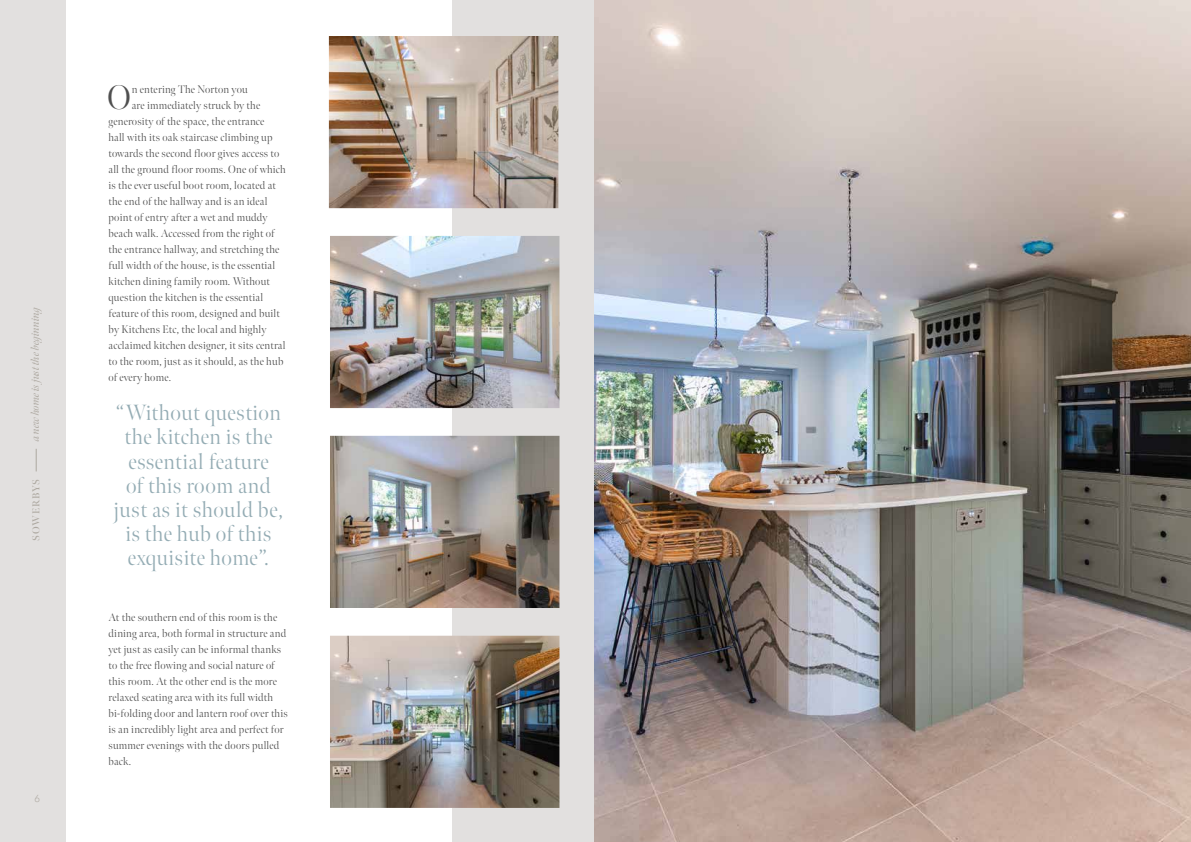
<style>
.page{position:relative;width:1191px;height:842px;background:#fff}
.page>*{position:absolute;margin:0;border:0;box-sizing:border-box;transform-origin:0 0}
.t1{font:300 34px "Meno Banner";color:#4f4f4f}
.t2{font:300 22px/24px "Meno Banner";letter-spacing:.02em;color:#94acb4;text-align:center}
.t3{font:300 11px/16px "Meno Banner";letter-spacing:.02em;color:#4f4f4f}
.t4{font:italic 11px "Meno Banner";letter-spacing:-.01em;color:#ada8a0}
.t5{font:600 10px "Meno Banner";letter-spacing:.08em;color:#ada8a0}
.t6{font:300 10px "Quasimoda";color:#ada8a0}
</style>
<div class="page">
<div style="left:0;top:0;width:595px;height:842px;background:#e2e0df"></div>
<svg style="left:36px;top:449px;width:1px;height:22px"></svg>
<div style="left:66px;top:0;width:386px;height:842px;background:#fff"></div>
<img style="left:330px;top:636px;width:229px;height:172px">
<img style="left:330px;top:436px;width:229px;height:172px">
<img style="left:330px;top:236px;width:229px;height:172px">
<img style="left:329px;top:36px;width:229px;height:172px">
<img style="left:594px;top:0;width:597px;height:842px">
<p class="t4" style="left:29px;top:441px;width:138px;rotate:-90deg">a new home is just the beginning</p>
<p class="t5" style="left:30px;top:541px;width:63px;rotate:-90deg">SOWERBYS</p>
<p class="t6" style="left:35px;top:791px;width:7px">6</p>
<h1 class="t1" style="left:107px;top:77px;width:25px">O</h1>
<p class="t3" style="left:132px;top:82px;width:118px">n entering The Norton you</p>
<p class="t3" style="left:132px;top:98px;width:130px">are immediately struck by the</p>
<p class="t3" style="left:108px;top:114px;width:157px">generosity of the space, the entrance</p>
<p class="t3" style="left:108px;top:130px;width:165px">hall with its oak staircase climbing up</p>
<p class="t3" style="left:108px;top:146px;width:172px">towards the second floor gives access to</p>
<p class="t3" style="left:108px;top:162px;width:179px">all the ground floor rooms. One of which</p>
<p class="t3" style="left:108px;top:178px;width:169px">is the ever useful boot room, located at</p>
<p class="t3" style="left:108px;top:194px;width:160px">the end of the hallway and is an ideal</p>
<p class="t3" style="left:108px;top:210px;width:161px">point of entry after a wet and muddy</p>
<p class="t3" style="left:108px;top:226px;width:167px">beach walk. Accessed from the right of</p>
<p class="t3" style="left:108px;top:242px;width:172px">the entrance hallway, and stretching the</p>
<p class="t3" style="left:108px;top:258px;width:168px">full width of the house, is the essential</p>
<p class="t3" style="left:108px;top:274px;width:163px">kitchen dining family room. Without</p>
<p class="t3" style="left:108px;top:290px;width:156px">question the kitchen is the essential</p>
<p class="t3" style="left:108px;top:306px;width:173px">feature of this room, designed and built</p>
<p class="t3" style="left:108px;top:322px;width:159px">by Kitchens Etc, the local and highly</p>
<p class="t3" style="left:108px;top:338px;width:178px">acclaimed kitchen designer, it sits central</p>
<p class="t3" style="left:108px;top:354px;width:176px">to the room, just as it should, as the hub</p>
<p class="t3" style="left:108px;top:370px;width:64px">of every home.</p>
<h2 class="t2" style="left:114px;top:401px;width:171px">“Without question the kitchen is the essential feature<br>of this room and just as it should be, is the hub of this exquisite home”.</h2>
<p class="t3" style="left:108px;top:610px;width:181px">At the southern end of this room is the dining area, both formal in structure and yet just as easily can be informal thanks to the free flowing and social nature of this room. At the other end is the more relaxed seating area with its full width bi-folding door and lantern roof over this is an incredibly light area and perfect for summer evenings with the doors pulled back.</p>
</div>
